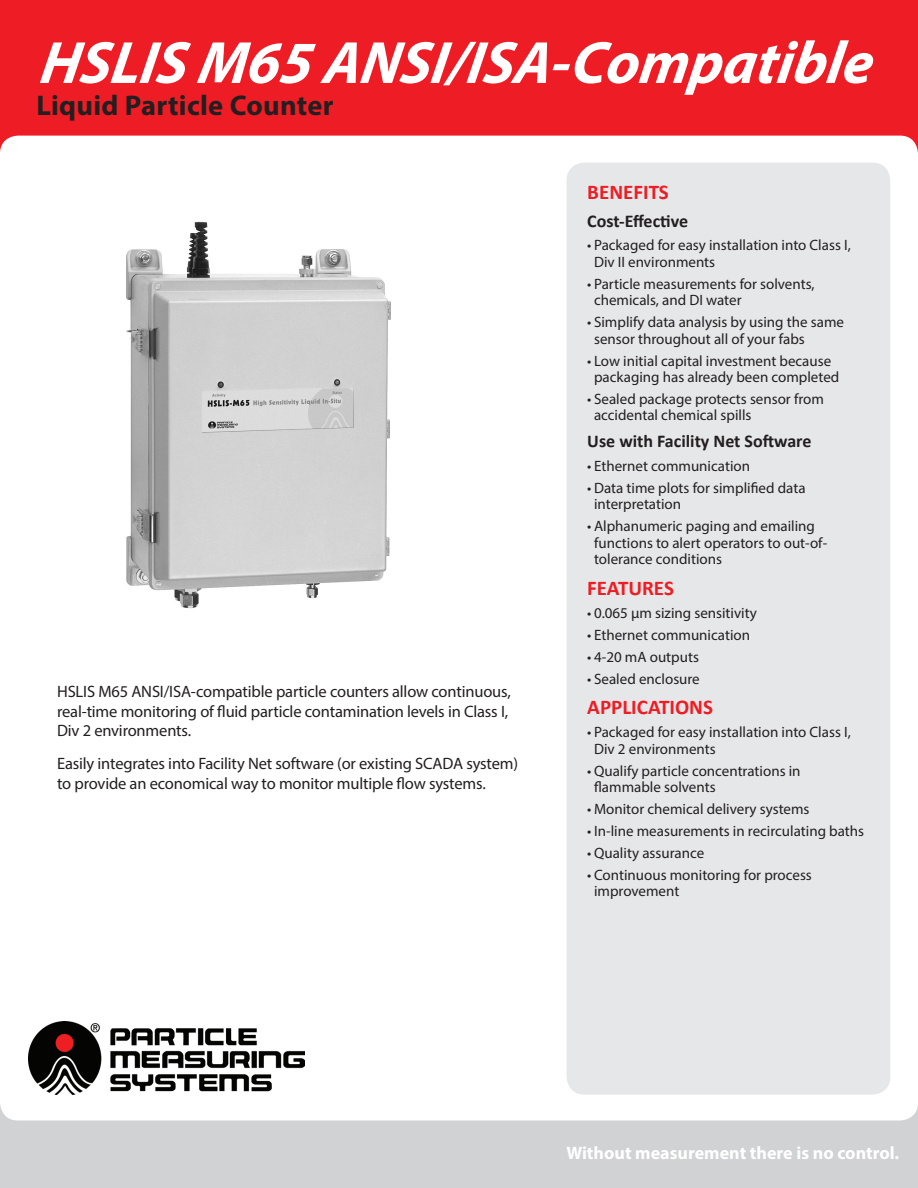
<style>
.page{position:relative;width:918px;height:1188px;background:#fff}
.page>*{position:absolute;margin:0;border:0;box-sizing:border-box;transform-origin:0 0}
.t1{font:italic 700 60px "Myriad Pro";color:#fff}
.t2{font:700 28.5px "Myriad Pro";letter-spacing:.01em;color:#231f20}
.sidebar_header{font:700 21px "Calibri";color:#ee1d23}
.sidebar_subhead{font:700 18px "Calibri";color:#231f20}
.t3{font:700 18px "Myriad Pro";color:#fff}
.body_copy{font:16.5px/19.5px "Myriad Pro";letter-spacing:-.01em;color:#231f20}
.t4{font:15px/16.5px "Myriad Pro";color:#231f20}
</style>
<div class="page">
<div style="left:0;top:1087px;width:918px;height:101px;background:#d1d2d4"></div>
<div style="left:0;top:0;width:918px;height:173px;background:#ee1c24"></div>
<div style="left:0;top:136px;width:918px;height:985px;background:#fff;border-radius:18px"></div>
<div style="left:567px;top:163px;width:323px;height:932px;background:#e6e7e9;border-radius:18px"></div>
<img style="left:28px;top:1022px;width:276px;height:72px">
<img style="left:126px;top:221px;width:265px;height:388px">
<h1 class="t1" style="left:39px;top:24px;width:845px">HSLIS M65 A NSI/ISA -Comp atible</h1>
<h2 class="t2" style="left:36px;top:87px;width:299px">Liquid Particle Counter</h2>
<p class="body_copy" style="left:57px;top:682px;width:455px">HSLIS M65 ANSI/ISA-compatible particle counters allow continuous, real-time monitoring of fluid particle contamination levels in Class I,<br>Div 2 environments.</p>
<p class="body_copy" style="left:57px;top:754px;width:463px">Easily integrates into Facility Net software (or existing SCADA system) to provide an economical way to monitor multiple flow systems.</p>
<p class="sidebar_header" style="left:587px;top:179px;width:83px">BENEFITS</p>
<p class="sidebar_subhead" style="left:587px;top:210px;width:102px">Cost-Effective</p>
<p class="t4" style="left:594px;top:237px;width:258px;text-indent:-7px">• Packaged for easy installation into Class I,<br>Div II environments</p>
<p class="t4" style="left:594px;top:275px;width:222px;text-indent:-7px">• Particle measurements for solvents, chemicals, and DI water</p>
<p class="t4" style="left:594px;top:314px;width:251px;text-indent:-7px">• Simplify data analysis by using the same sensor throughout all of your fabs</p>
<p class="t4" style="left:587px;top:352px;width:253px;text-align:center">• Low initial capital investment because packaging has already been completed</p>
<p class="t4" style="left:594px;top:390px;width:231px;text-indent:-7px">• Sealed package protects sensor from accidental chemical spills</p>
<p class="sidebar_subhead" style="left:587px;top:430px;width:226px">Use with Facility Net Software</p>
<p class="t4" style="left:587px;top:457px;width:164px">• Ethernet communication</p>
<p class="t4" style="left:594px;top:479px;width:213px;text-indent:-7px">• Data time plots for simplified data interpretation</p>
<p class="t4" style="left:594px;top:517px;width:235px;text-indent:-7px">• Alphanumeric paging and emailing functions to alert operators to out-of&shy;tolerance conditions</p>
<p class="sidebar_header" style="left:587px;top:575px;width:88px">FEATURES</p>
<p class="t4" style="left:587px;top:604px;width:171px">• 0.065 µm sizing sensitivity</p>
<p class="t4" style="left:587px;top:626px;width:164px">• Ethernet communication</p>
<p class="t4" style="left:587px;top:648px;width:113px">• 4-20 mA outputs</p>
<p class="t4" style="left:587px;top:670px;width:114px">• Sealed enclosure</p>
<p class="sidebar_header" style="left:587px;top:694px;width:127px">APPLICATIONS</p>
<p class="t4" style="left:594px;top:724px;width:258px;text-indent:-7px">• Packaged for easy installation into Class I,<br>Div 2 environments</p>
<p class="t4" style="left:594px;top:762px;width:208px;text-indent:-7px">• Qualify particle concentrations in flammable solvents</p>
<p class="t4" style="left:587px;top:801px;width:224px">• Monitor chemical delivery systems</p>
<p class="t4" style="left:587px;top:823px;width:278px">• In-line measurements in recirculating baths</p>
<p class="t4" style="left:587px;top:844px;width:118px">• Quality assurance</p>
<p class="t4" style="left:594px;top:866px;width:219px;text-indent:-7px">• Continuous monitoring for process improvement</p>
<p class="t3" style="left:567px;top:1141px;width:334px">Without measurement there is no control.</p>
</div>
